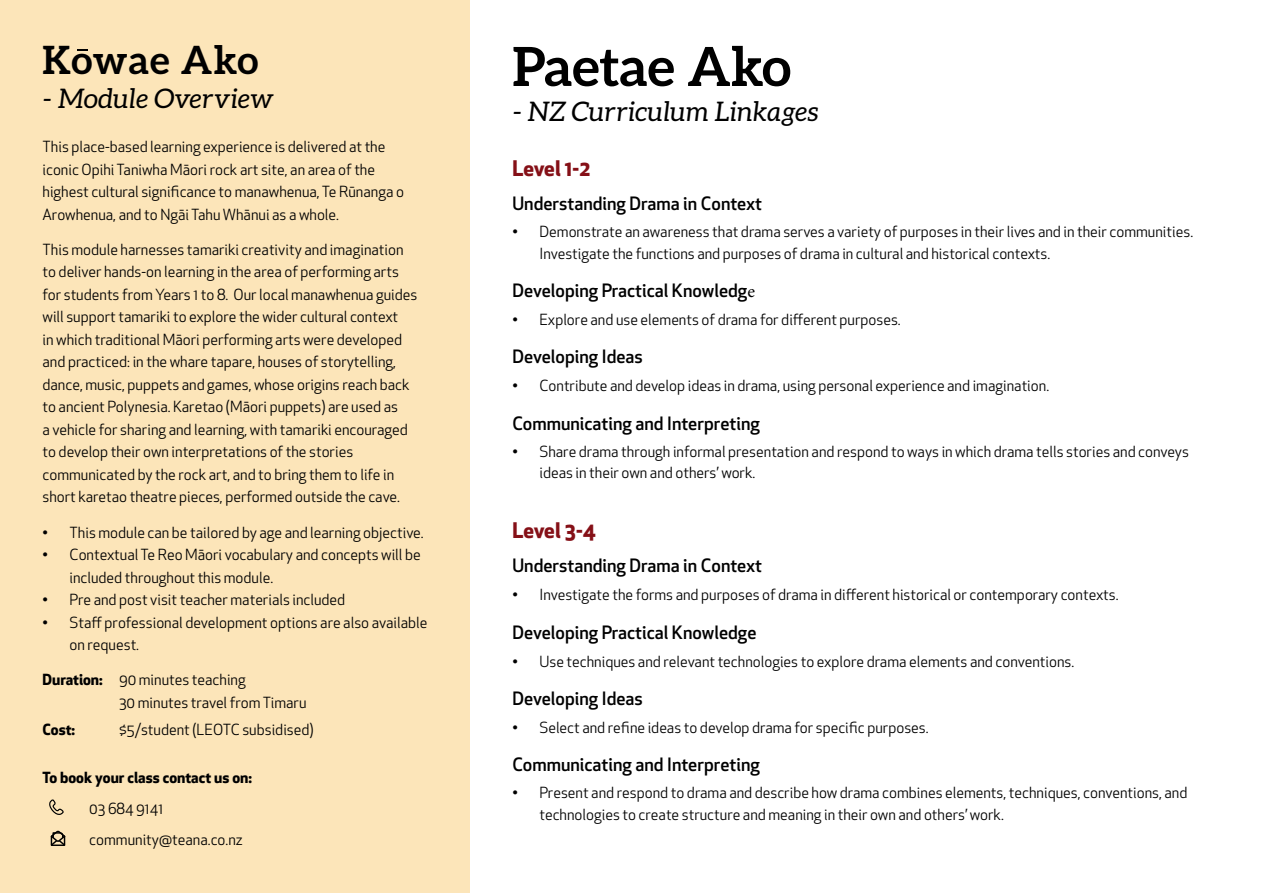
<style>
.page{position:relative;width:1263px;height:893px;background:#fff}
.page>*{position:absolute;margin:0;border:0;box-sizing:border-box;transform-origin:0 0}
.t1{font:700 54px "Aleo";color:#000}
.t2{font:700 39px "Aleo";letter-spacing:.015em;color:#000}
.t3{font:italic 27px "Aleo";letter-spacing:.01em;color:#000}
.t4{font:700 21px "Apex New";letter-spacing:-.005em;color:#851017}
.t5{font:500 18px "Apex New";color:#000}
.t6{font:15px/22.5px "Apex New";color:#000}
.t7{font:700 15px "Apex New";color:#000}
.s1{font-weight:700}
.s2{font-family:"Minion Pro";font-weight:400}
</style>
<div class="page">
<div style="left:0;top:0;width:470px;height:893px;background:#fce5b9"></div>
<svg style="left:77px;top:49px;width:10px;height:2px"></svg>
<svg style="left:49px;top:800px;width:15px;height:15px"></svg>
<svg style="left:50px;top:831px;width:16px;height:15px"></svg>
<h2 class="t2" style="left:43px;top:37px;width:217px">Kowae Ako</h2>
<h3 class="t3" style="left:43px;top:84px;width:232px">- Module Overview</h3>
<p class="t6" style="left:43px;top:135px;width:363px">This place-based learning experience is delivered at the iconic Opihi Taniwha Māori rock art site, an area of the highest cultural significance to manawhenua, Te Rūnanga o Arowhenua, and to Ngāi Tahu Whānui as a whole.</p>
<p class="t6" style="left:43px;top:238px;width:376px">This module harnesses tamariki creativity and imagination to deliver hands-on learning in the area of performing arts for students from Years 1 to 8. Our local manawhenua guides will support tamariki to explore the wider cultural context<br>in which traditional Māori performing arts were developed and practiced: in the whare tapare, houses of storytelling, dance, music, puppets and games, whose origins reach back to ancient Polynesia. Karetao (Māori puppets) are used as<br>a vehicle for sharing and learning, with tamariki encouraged to develop their own interpretations of the stories communicated by the rock art, and to bring them to life in short karetao theatre pieces, performed outside the cave.</p>
<p class="t6" style="left:43px;top:521px;width:383px">• This module can be tailored by age and learning objective.</p>
<p class="t6" style="left:70px;top:543px;width:353px;text-indent:-27px">• Contextual Te Reo Māori vocabulary and concepts will be included throughout this module.</p>
<p class="t6" style="left:43px;top:588px;width:304px">• Pre and post visit teacher materials included</p>
<p class="t6" style="left:70px;top:611px;width:359px;text-indent:-27px">• Staff professional development options are also available on request.</p>
<p class="t6" style="left:119px;top:669px;width:189px;text-indent:-77px"><span class="s1">Duration:</span> 90 minutes teaching<br>30 minutes travel from Timaru</p>
<p class="t7" style="left:43px;top:718px;width:34px">Cost:</p>
<p class="t6" style="left:119px;top:718px;width:196px">$5/student (LEOTC subsidised)</p>
<p class="t7" style="left:43px;top:767px;width:211px">To book your class contact us on:</p>
<p class="t6" style="left:89px;top:793px;width:155px;line-height:31px">03 684 9141 community@teana.co.nz</p>
<h1 class="t1" style="left:512px;top:35px;width:280px">Paetae Ako</h1>
<h3 class="t3" style="left:512px;top:96px;width:308px">- NZ Curriculum Linkages</h3>
<h3 class="t4" style="left:512px;top:153px;width:80px">Level 1-2</h3>
<p class="t5" style="left:512px;top:191px;width:251px">Understanding Drama in Context</p>
<p class="t6" style="left:539px;top:221px;width:655px;line-height:21.6px;text-indent:-27px">• Demonstrate an awareness that drama serves a variety of purposes in their lives and in their communities.<br>Investigate the functions and purposes of drama in cultural and historical contexts.</p>
<p class="t5" style="left:512px;top:278px;width:244px">Developing Practical Knowledg<span class="s2">e</span></p>
<p class="t6" style="left:512px;top:308px;width:390px">• Explore and use elements of drama for different purposes.</p>
<p class="t5" style="left:512px;top:345px;width:132px">Developing Ideas</p>
<p class="t6" style="left:512px;top:375px;width:538px">• Contribute and develop ideas in drama, using personal experience and imagination.</p>
<p class="t5" style="left:512px;top:411px;width:249px">Communicating and Interpreting</p>
<p class="t6" style="left:539px;top:441px;width:651px;line-height:21.6px;text-indent:-27px">• Share drama through informal presentation and respond to ways in which drama tells stories and conveys ideas in their own and others’ work.</p>
<h3 class="t4" style="left:512px;top:515px;width:85px">Level 3-4</h3>
<p class="t5" style="left:512px;top:554px;width:251px">Understanding Drama in Context</p>
<p class="t6" style="left:512px;top:584px;width:608px">• Investigate the forms and purposes of drama in different historical or contemporary contexts.</p>
<p class="t5" style="left:512px;top:620px;width:246px">Developing Practical Knowledge</p>
<p class="t6" style="left:512px;top:650px;width:563px">• Use techniques and relevant technologies to explore drama elements and conventions.</p>
<p class="t5" style="left:512px;top:686px;width:132px">Developing Ideas</p>
<p class="t6" style="left:512px;top:716px;width:418px">• Select and refine ideas to develop drama for specific purposes.</p>
<p class="t5" style="left:512px;top:752px;width:249px">Communicating and Interpreting</p>
<p class="t6" style="left:539px;top:782px;width:649px;line-height:21.6px;text-indent:-27px">• Present and respond to drama and describe how drama combines elements, techniques, conventions, and technologies to create structure and meaning in their own and others’ work.</p>
</div>
